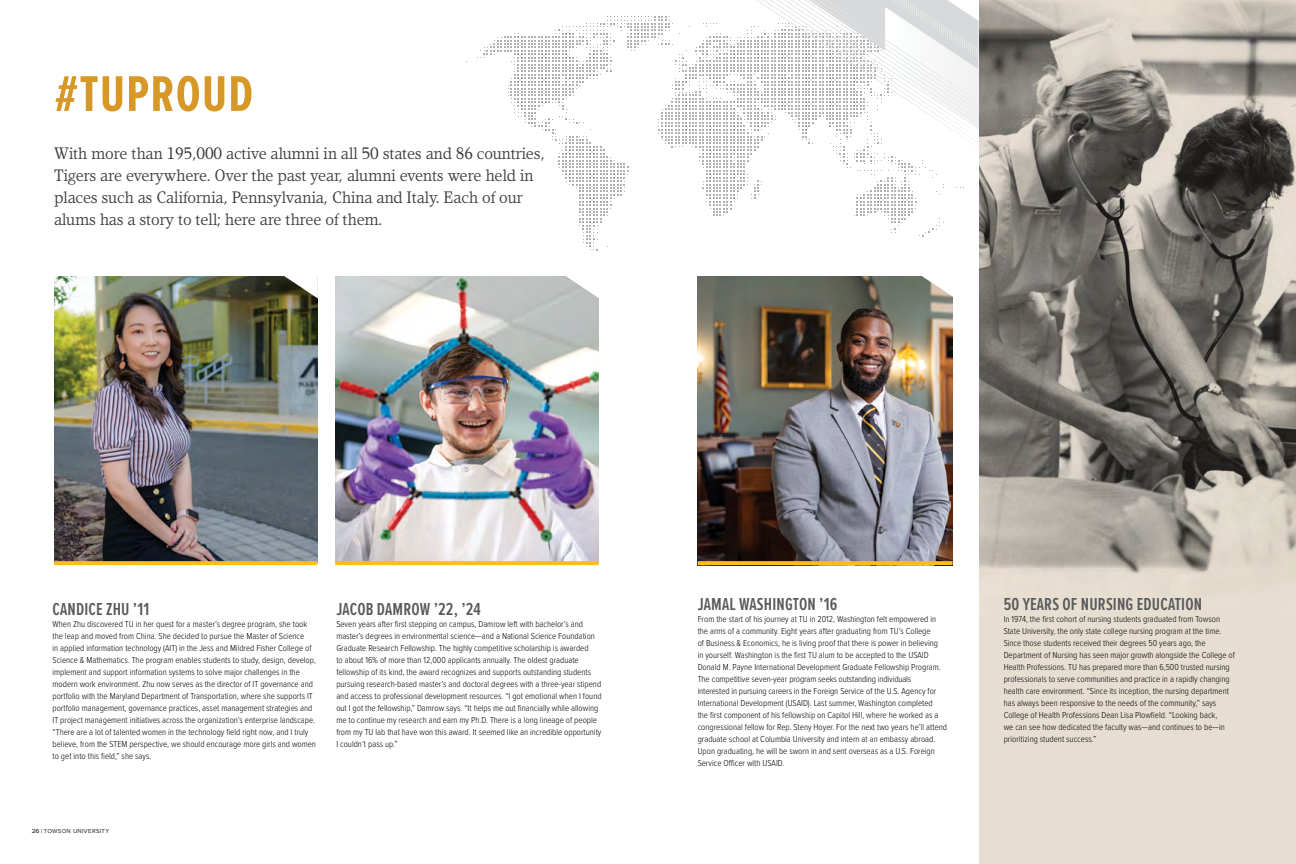
<style>
.page{position:relative;width:1296px;height:864px;background:#fff}
.page>*{position:absolute;margin:0;border:0;box-sizing:border-box;transform-origin:0 0}
.t1{font:700 52px "Proxima Nova Ex Cn";letter-spacing:.025em;color:#d89828}
.t2{font:600 18px "Proxima Nova Ex Cn";letter-spacing:.01em;color:#58595b}
.t3{font:17px/22px "Kandal";letter-spacing:-.01em;color:#3c3c3a}
.t4{font:300 9px/12px "Proxima Nova Cond";color:#000}
.t5{font:500 6px "Proxima Nova";letter-spacing:.05em;color:#3c3c3a}
.s1{font-family:"Proxima Nova Wide";font-weight:600}
</style>
<div class="page">
<img style="left:54px;top:277px;width:263px;height:284px">
<img style="left:335px;top:277px;width:264px;height:284px">
<img style="left:698px;top:299px;width:255px;height:262px">
<svg style="left:284px;top:276px;width:34px;height:23px"></svg>
<svg style="left:480px;top:0;width:499px;height:299px"></svg>
<img style="left:979px;top:0;width:317px;height:864px">
<svg style="left:54px;top:561px;width:263px;height:4px"></svg>
<svg style="left:335px;top:561px;width:264px;height:4px"></svg>
<svg style="left:698px;top:561px;width:255px;height:4px"></svg>
<h2 class="t1" style="left:55px;top:56px;width:200px">#TUPROUD</h2>
<p class="t3" style="left:54px;top:142px;width:492px">With more than 195,000 active alumni in all 50 states and 86 countries, Tigers are everywhere. Over the past year, alumni events were held in places such as California, Pennsylvania, China and Italy. Each of our alums has a story to tell; here are three of them.</p>
<h3 class="t2" style="left:53px;top:596px;width:98px">CANDICE ZHU ’11</h3>
<p class="t4" style="left:53px;top:617px;width:265px">When Zhu discovered TU in her quest for a master’s degree program, she took the leap and moved from China. She decided to pursue the Master of Science<br>in applied information technology (AIT) in the Jess and Mildred Fisher College of Science &amp; Mathematics. The program enables students to study, design, develop, implement and support information systems to solve major challenges in the modern work environment. Zhu now serves as the director of IT governance and portfolio with the Maryland Department of Transportation, where she supports IT portfolio management, governance practices, asset management strategies and IT project management initiatives across the organization’s enterprise landscape. “There are a lot of talented women in the technology field right now, and I truly believe, from the STEM perspective, we should encourage more girls and women to get into this field,” she says.</p>
<h3 class="t2" style="left:336px;top:596px;width:146px">JACOB DAMROW ’22, ’24</h3>
<p class="t4" style="left:336px;top:617px;width:267px">Seven years after first stepping on campus, Damrow left with bachelor’s and master’s degrees in environmental science—and a National Science Foundation Graduate Research Fellowship. The highly competitive scholarship is awarded<br>to about 16% of more than 12,000 applicants annually. The oldest graduate fellowship of its kind, the award recognizes and supports outstanding students pursuing research-based master’s and doctoral degrees with a three-year stipend and access to professional development resources. “I got emotional when I found out I got the fellowship,” Damrow says. “It helps me out financially while allowing me to continue my research and earn my Ph.D. There is a long lineage of people from my TU lab that have won this award. It seemed like an incredible opportunity I couldn’t pass up.”</p>
<p class="t5" style="left:32px;top:826px;width:79px"><span class="s1">26</span> | TOWSON UNIVERSITY</p>
<h3 class="t2" style="left:698px;top:591px;width:141px">JAMAL WASHINGTON ’16</h3>
<p class="t4" style="left:698px;top:612px;width:251px">From the start of his journey at TU in 2012, Washington felt empowered in the arms of a community. Eight years after graduating from TU’s College<br>of Business &amp; Economics, he is living proof that there is power in believing<br>in yourself. Washington is the first TU alum to be accepted to the USAID Donald M. Payne International Development Graduate Fellowship Program.<br>The competitive seven-year program seeks outstanding individuals<br>interested in pursuing careers in the Foreign Service of the U.S. Agency for International Development (USAID). Last summer, Washington completed<br>the first component of his fellowship on Capitol Hill, where he worked as a congressional fellow for Rep. Steny Hoyer. For the next two years he’ll attend graduate school at Columbia University and intern at an embassy abroad.<br>Upon graduating, he will be sworn in and sent overseas as a U.S. Foreign Service Officer with USAID.</p>
<h3 class="t2" style="left:1004px;top:591px;width:200px">50 YEARS OF NURSING EDUCATION</h3>
<p class="t4" style="left:1004px;top:612px;width:233px">In 1974, the first cohort of nursing students graduated from Towson State University, the only state college nursing program at the time.<br>Since those students received their degrees 50 years ago, the Department of Nursing has seen major growth alongside the College of Health Professions. TU has prepared more than 6,500 trusted nursing professionals to serve communities and practice in a rapidly changing health care environment. “Since its inception, the nursing department has always been responsive to the needs of the community,” says College of Health Professions Dean Lisa Plowfield. “Looking back,<br>we can see how dedicated the faculty was—and continues to be—in prioritizing student success.”</p>
</div>
